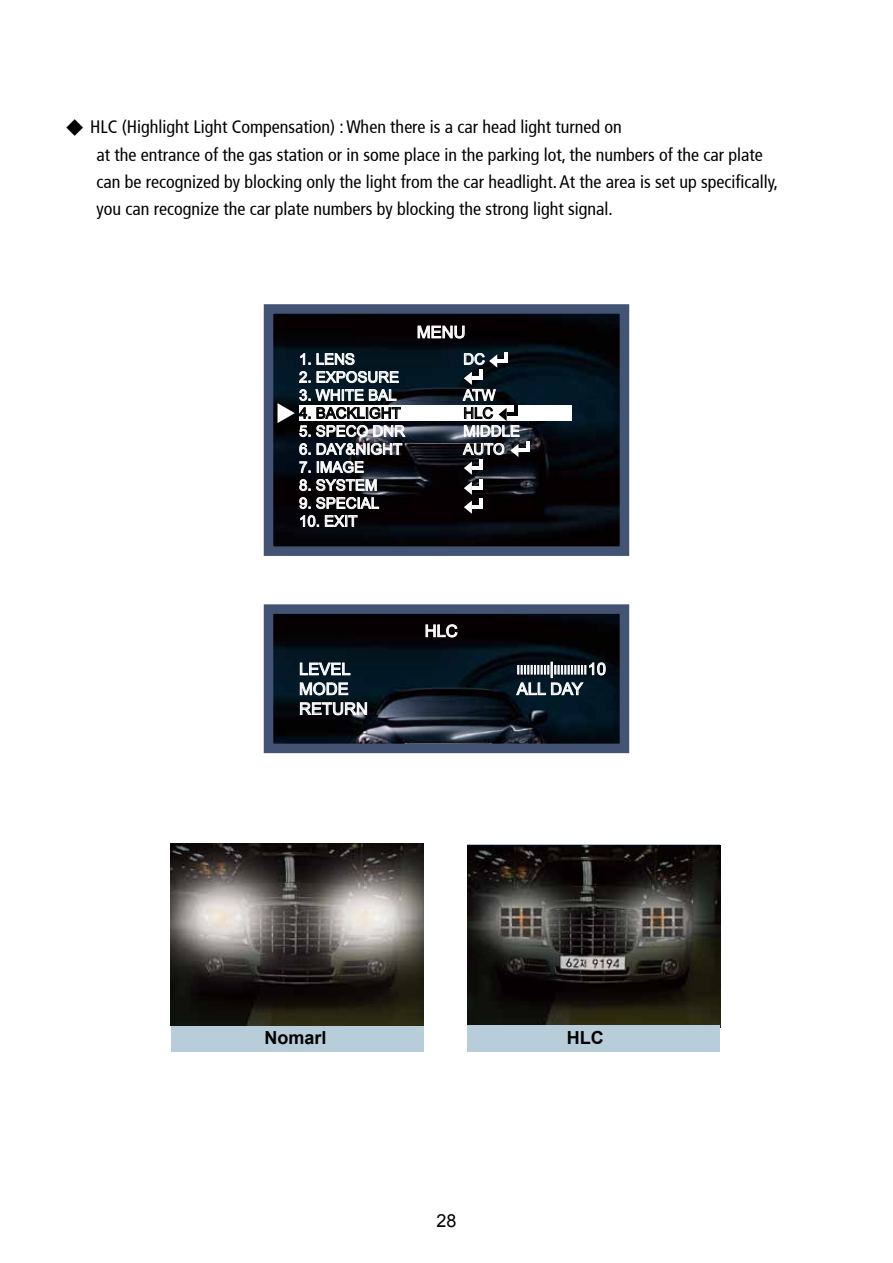
<style>
.page{position:relative;width:893px;height:1263px;background:#fff}
.page>*{position:absolute;margin:0;border:0;box-sizing:border-box;transform-origin:0 0}
.t1{font:condensed 18px/27.3px "Frutiger";color:#000}
.t2{font:700 18px "Arial";color:#000}
.t3{font:18px "Arial";color:#000}
.t4{font:16.5px/19.8px "Arial";color:#fff}
.t5{font:15px/18px "Arial";color:#fff}
.t6{font:15px "Arial";color:#000}
.t7{font:12px "Arial";color:#fff}
.s1{font-family:"Malgun Gothic";font-stretch:normal}
.s2{font-size:16.5px}
</style>
<div class="page">
<img style="left:275px;top:315px;width:343px;height:230px">
<div style="left:264px;top:304px;width:365px;height:252px;border:10px solid #425374"></div>
<svg style="left:417px;top:323px;width:48px;height:16px"></svg>
<svg style="left:464px;top:501px;width:8px;height:13px"></svg>
<hr style="left:472px;top:505px;width:11px;height:4px;background:#fff">
<hr style="left:479px;top:498px;width:4px;height:11px;background:#fff">
<svg style="left:464px;top:481px;width:8px;height:14px"></svg>
<hr style="left:472px;top:486px;width:11px;height:4px;background:#fff">
<hr style="left:479px;top:479px;width:4px;height:11px;background:#fff">
<div style="left:299px;top:405px;width:273px;height:16px;background:#fff"></div>
<svg style="left:278px;top:353px;width:128px;height:175px"></svg>
<svg style="left:462px;top:352px;width:67px;height:123px"></svg>
<img style="left:275px;top:615px;width:343px;height:127px">
<div style="left:264px;top:604px;width:365px;height:149px;border:10px solid #425374"></div>
<svg style="left:425px;top:624px;width:33px;height:14px"></svg>
<svg style="left:299px;top:662px;width:52px;height:34px"></svg>
<svg style="left:300px;top:702px;width:67px;height:14px"></svg>
<svg style="left:515px;top:662px;width:91px;height:34px"></svg>
<div style="left:171px;top:1025px;width:252px;height:26px;background:#b7cdda"></div>
<img style="left:171px;top:844px;width:252px;height:181px">
<img style="left:467px;top:845px;width:253px;height:180px">
<div style="left:467px;top:1025px;width:253px;height:26px;background:#b7cdda"></div>
<p class="t1" style="left:97px;top:113px;width:683px;text-indent:-31px"><span class="s1">◆</span> HLC (Highlight Light Compensation) : When there is a car head light turned on<br>at the entrance of the gas station or in some place in the parking lot, the numbers of the car plate can be recognized by blocking only the light from the car headlight. At the area is set up specifically, you can recognize the car plate numbers by blocking the strong light signal.</p>
<p class="t5" style="left:299px;top:350px;width:57px">1. LENS</p>
<p class="t5" style="left:299px;top:368px;width:102px">2. EXPOSURE</p>
<p class="t5" style="left:299px;top:386px;width:99px">3. WHITE BAL</p>
<p class="t6" style="left:299px;top:403px;width:103px">4. BACKLIGHT</p>
<p class="t5" style="left:299px;top:422px;width:107px">5. SPECO DNR</p>
<p class="t5" style="left:299px;top:440px;width:105px">6. DAY&amp;NIGHT</p>
<p class="t5" style="left:299px;top:458px;width:67px">7. IMAGE</p>
<p class="t5" style="left:299px;top:476px;width:80px">8. SYSTEM</p>
<p class="t5" style="left:299px;top:494px;width:82px">9. SPECIAL</p>
<p class="t5" style="left:299px;top:512px;width:60px">10. EXIT</p>
<p class="t4" style="left:417px;top:322px;width:50px">MENU</p>
<p class="t5" style="left:463px;top:350px;width:23px">DC</p>
<p class="t5" style="left:463px;top:386px;width:34px">ATW</p>
<p class="t6" style="left:463px;top:403px;width:31px">HLC</p>
<p class="t5" style="left:463px;top:422px;width:58px">MIDDLE<br>AUTO</p>
<p class="t4" style="left:299px;top:659px;width:70px">LEVEL<br>MODE<br>RETURN</p>
<p class="t4" style="left:425px;top:621px;width:35px">HLC</p>
<p class="t7" style="left:517px;top:662px;width:91px">IIIIIIIIII<span class="s2">|</span>IIIIIIIIII<span class="s2">10</span></p>
<p class="t4" style="left:517px;top:679px;width:68px">ALL DAY</p>
<p class="t2" style="left:264px;top:1026px;width:64px">Nomarl</p>
<p class="t2" style="left:567px;top:1026px;width:38px">HLC</p>
<p class="t3" style="left:436px;top:1209px;width:22px">28</p>
</div>
